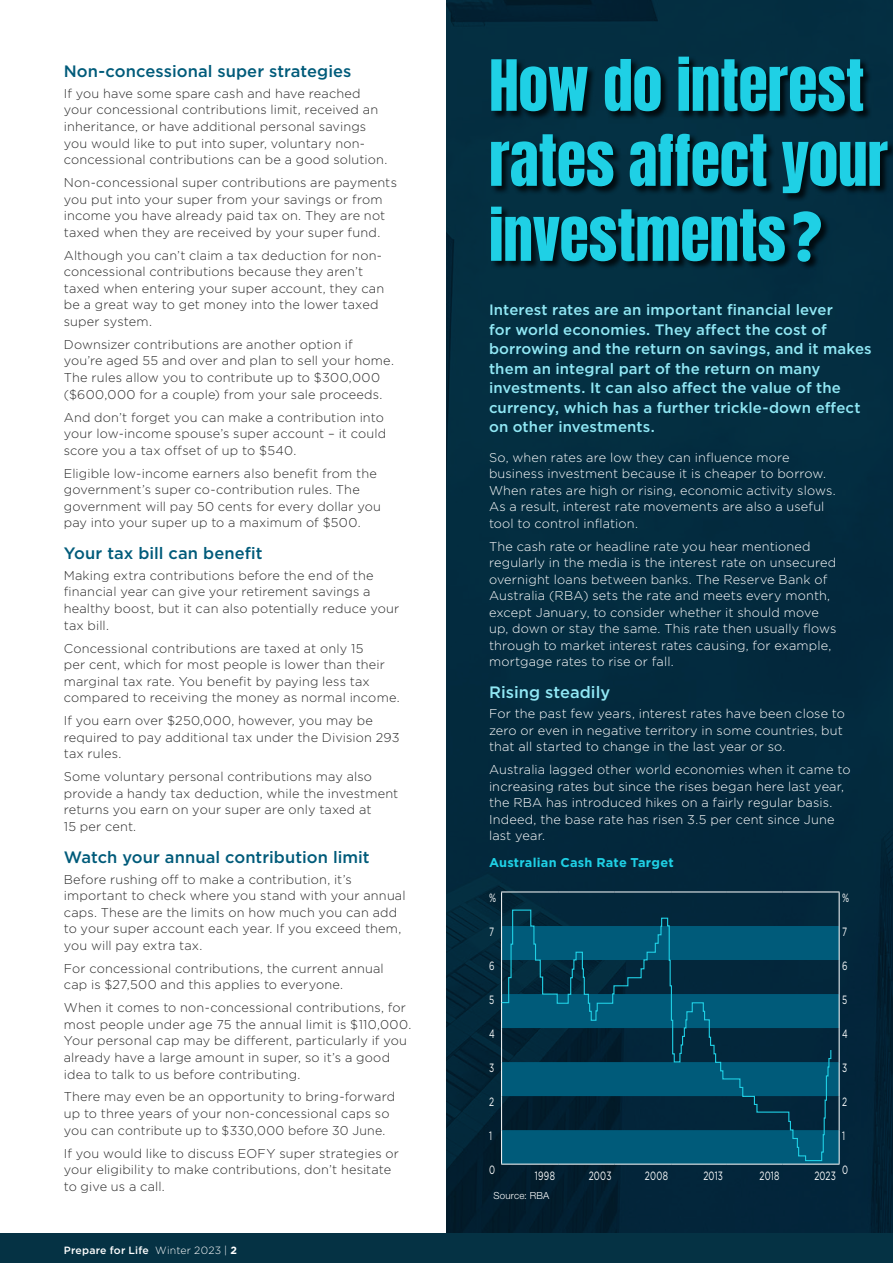
<style>
.page{position:relative;width:893px;height:1263px;background:#fff}
.page>*{position:absolute;margin:0;border:0;box-sizing:border-box;transform-origin:0 0}
.t1{font:500 16.5px "Gotham";letter-spacing:.005em;color:#005b7a}
.t2{font:500 16.5px "Gotham";color:#91e8f5}
.t3{font:500 15px/19.5px "Gotham";letter-spacing:.01em;color:#91e8f5}
.t4{font:300 12.75px/16.5px "Gotham";letter-spacing:.01em;color:#282828}
.t5{font:300 12.75px/16.5px "Gotham";letter-spacing:.01em;color:#fff}
.t6{font:700 12.75px "Gotham";letter-spacing:.015em;color:#1fd0e5}
.t7{font:12px "Gotham";letter-spacing:.015em;color:#fff;scale:.7 1}
.t8{font:500 10.5px "Gotham";letter-spacing:.02em;color:#fff}
.t9{font:300 9.75px "Helvetica Neue LT Std";letter-spacing:.02em;color:#fff}
.s1{font-weight:300}
.s2{font-weight:700}
</style>
<div class="page">
<img style="left:446px;top:0;width:447px;height:1233px">
<div style="left:0;top:1233px;width:893px;height:30px;background:#053244"></div>
<svg style="left:502px;top:926px;width:337px;height:238px;background:#165972"></svg>
<hr style="left:501px;top:891px;width:57px;height:1px;background:#fff">
<hr style="left:501px;top:892px;width:1px;height:34px;background:#fff">
<hr style="left:558px;top:891px;width:57px;height:1px;background:#fff">
<hr style="left:615px;top:891px;width:56px;height:1px;background:#fff">
<hr style="left:671px;top:891px;width:55px;height:1px;background:#fff">
<hr style="left:726px;top:891px;width:57px;height:1px;background:#fff">
<hr style="left:783px;top:891px;width:56px;height:1px;background:#fff">
<hr style="left:839px;top:892px;width:1px;height:34px;background:#fff">
<hr style="left:839px;top:926px;width:1px;height:34px;background:#fff">
<hr style="left:839px;top:960px;width:1px;height:34px;background:#fff">
<hr style="left:839px;top:994px;width:1px;height:34px;background:#fff">
<hr style="left:839px;top:1028px;width:1px;height:34px;background:#fff">
<hr style="left:839px;top:1062px;width:1px;height:34px;background:#fff">
<hr style="left:839px;top:1096px;width:1px;height:34px;background:#fff">
<hr style="left:501px;top:1130px;width:1px;height:34px;background:#fff">
<hr style="left:839px;top:1130px;width:1px;height:34px;background:#fff">
<hr style="left:501px;top:1164px;width:57px;height:1px;background:#fff">
<hr style="left:558px;top:1164px;width:57px;height:1px;background:#fff">
<hr style="left:615px;top:1164px;width:56px;height:1px;background:#fff">
<hr style="left:671px;top:1164px;width:55px;height:1px;background:#fff">
<hr style="left:726px;top:1164px;width:57px;height:1px;background:#fff">
<hr style="left:783px;top:1164px;width:56px;height:1px;background:#fff">
<svg style="left:500px;top:909px;width:332px;height:253px;background:#01435d"></svg>
<div style="left:491px;top:206px;width:339px;height:65px;background:#000;opacity:.75"></div>
<svg style="left:491px;top:207px;width:330px;height:55px;background:#128192"></svg>
<div style="left:491px;top:134px;width:402px;height:68px;background:#042f42"></div>
<svg style="left:491px;top:134px;width:396px;height:59px"></svg>
<div style="left:491px;top:56px;width:381px;height:64px;background:#000;opacity:.75"></div>
<svg style="left:491px;top:57px;width:372px;height:54px;background:#128193"></svg>
<p class="t1" style="left:64px;top:60px;width:289px">Non-concessional super strategies</p>
<p class="t4" style="left:64px;top:85px;width:325px">If you have some spare cash and have reached your concessional contributions limit, received an inheritance, or have additional personal savings you would like to put into super, voluntary non&shy;concessional contributions can be a good solution.</p>
<p class="t4" style="left:64px;top:174px;width:335px">Non-concessional super contributions are payments you put into your super from your savings or from income you have already paid tax on. They are not taxed when they are received by your super fund.</p>
<p class="t4" style="left:64px;top:247px;width:322px">Although you can’t claim a tax deduction for non&shy;concessional contributions because they aren’t taxed when entering your super account, they can be a great way to get money into the lower taxed super system.</p>
<p class="t4" style="left:64px;top:336px;width:332px">Downsizer contributions are another option if you’re aged 55 and over and plan to sell your home.<br>The rules allow you to contribute up to $300,000 ($600,000 for a couple) from your sale proceeds.</p>
<p class="t4" style="left:64px;top:408px;width:324px">And don’t forget you can make a contribution into your low-income spouse’s super account – it could score you a tax offset of up to $540.</p>
<p class="t4" style="left:64px;top:464px;width:319px">Eligible low-income earners also benefit from the government’s super co-contribution rules. The government will pay 50 cents for every dollar you pay into your super up to a maximum of $500.</p>
<p class="t1" style="left:64px;top:542px;width:200px">Your tax bill can benefit</p>
<p class="t4" style="left:64px;top:567px;width:337px">Making extra contributions before the end of the financial year can give your retirement savings a healthy boost, but it can also potentially reduce your tax bill.</p>
<p class="t4" style="left:64px;top:639px;width:337px">Concessional contributions are taxed at only 15<br>per cent, which for most people is lower than their marginal tax rate. You benefit by paying less tax compared to receiving the money as normal income.</p>
<p class="t4" style="left:64px;top:712px;width:337px">If you earn over $250,000, however, you may be required to pay additional tax under the Division 293 tax rules.</p>
<p class="t4" style="left:64px;top:768px;width:336px">Some voluntary personal contributions may also provide a handy tax deduction, while the investment returns you earn on your super are only taxed at<br>15 per cent.</p>
<p class="t1" style="left:64px;top:846px;width:307px">Watch your annual contribution limit</p>
<p class="t4" style="left:64px;top:870px;width:343px">Before rushing off to make a contribution, it’s important to check where you stand with your annual caps. These are the limits on how much you can add to your super account each year. If you exceed them, you will pay extra tax.</p>
<p class="t4" style="left:64px;top:959px;width:321px">For concessional contributions, the current annual cap is $27,500 and this applies to everyone.</p>
<p class="t4" style="left:64px;top:999px;width:349px">When it comes to non-concessional contributions, for most people under age 75 the annual limit is $110,000.<br>Your personal cap may be different, particularly if you already have a large amount in super, so it’s a good idea to talk to us before contributing.</p>
<p class="t4" style="left:64px;top:1088px;width:333px">There may even be an opportunity to bring-forward up to three years of your non-concessional caps so you can contribute up to $330,000 before 30 June.</p>
<p class="t4" style="left:64px;top:1144px;width:337px">If you would like to discuss EOFY super strategies or your eligibility to make contributions, don’t hesitate to give us a call.</p>
<p class="t8" style="left:64px;top:1244px;width:175px">Prepare for Life <span class="s1">Winter 2023 |</span> <span class="s2">2</span></p>
<p class="t3" style="left:489px;top:300px;width:384px">Interest rates are an important financial lever<br>for world economies. They affect the cost of borrowing and the return on savings, and it makes them an integral part of the return on many investments. It can also affect the value of the currency, which has a further trickle-down effect on other investments.</p>
<p class="t5" style="left:489px;top:448px;width:348px">So, when rates are low they can influence more business investment because it is cheaper to borrow.<br>When rates are high or rising, economic activity slows.<br>As a result, interest rate movements are also a useful tool to control inflation.</p>
<p class="t5" style="left:489px;top:537px;width:349px">The cash rate or headline rate you hear mentioned regularly in the media is the interest rate on unsecured overnight loans between banks. The Reserve Bank of Australia (RBA) sets the rate and meets every month, except January, to consider whether it should move up, down or stay the same. This rate then usually flows through to market interest rates causing, for example, mortgage rates to rise or fall.</p>
<p class="t2" style="left:489px;top:681px;width:123px">Rising steadily</p>
<p class="t5" style="left:489px;top:705px;width:357px">For the past few years, interest rates have been close to zero or even in negative territory in some countries, but that all started to change in the last year or so.</p>
<p class="t5" style="left:489px;top:761px;width:363px">Australia lagged other world economies when it came to increasing rates but since the rises began here last year, the RBA has introduced hikes on a fairly regular basis.<br>Indeed, the base rate has risen 3.5 per cent since June last year.</p>
<p class="t6" style="left:489px;top:854px;width:186px">Australian Cash Rate Target</p>
<p class="t7" style="left:489px;top:890px;width:12px">%</p>
<p class="t7" style="left:842px;top:890px;width:12px">%</p>
<p class="t7" style="left:489px;top:924px;width:9px">7</p>
<p class="t7" style="left:842px;top:924px;width:9px">7</p>
<p class="t7" style="left:489px;top:958px;width:9px">6</p>
<p class="t7" style="left:842px;top:958px;width:9px">6</p>
<p class="t7" style="left:489px;top:992px;width:9px">5</p>
<p class="t7" style="left:842px;top:992px;width:9px">5</p>
<p class="t7" style="left:489px;top:1026px;width:10px">4</p>
<p class="t7" style="left:842px;top:1026px;width:10px">4</p>
<p class="t7" style="left:489px;top:1060px;width:9px">3</p>
<p class="t7" style="left:842px;top:1060px;width:9px">3</p>
<p class="t7" style="left:489px;top:1094px;width:9px">2</p>
<p class="t7" style="left:842px;top:1094px;width:9px">2</p>
<p class="t7" style="left:489px;top:1128px;width:6px">1</p>
<p class="t7" style="left:842px;top:1128px;width:6px">1</p>
<p class="t7" style="left:489px;top:1162px;width:10px">0</p>
<p class="t7" style="left:535px;top:1168px;width:30px">1998</p>
<p class="t7" style="left:589px;top:1168px;width:34px">2003</p>
<p class="t7" style="left:645px;top:1168px;width:34px">2008</p>
<p class="t7" style="left:703px;top:1168px;width:29px">2013</p>
<p class="t7" style="left:760px;top:1168px;width:30px">2018</p>
<p class="t7" style="left:814px;top:1168px;width:32px">2023</p>
<p class="t7" style="left:842px;top:1162px;width:10px">0</p>
<p class="t9" style="left:493px;top:1189px;width:57px">Source: RBA</p>
</div>
